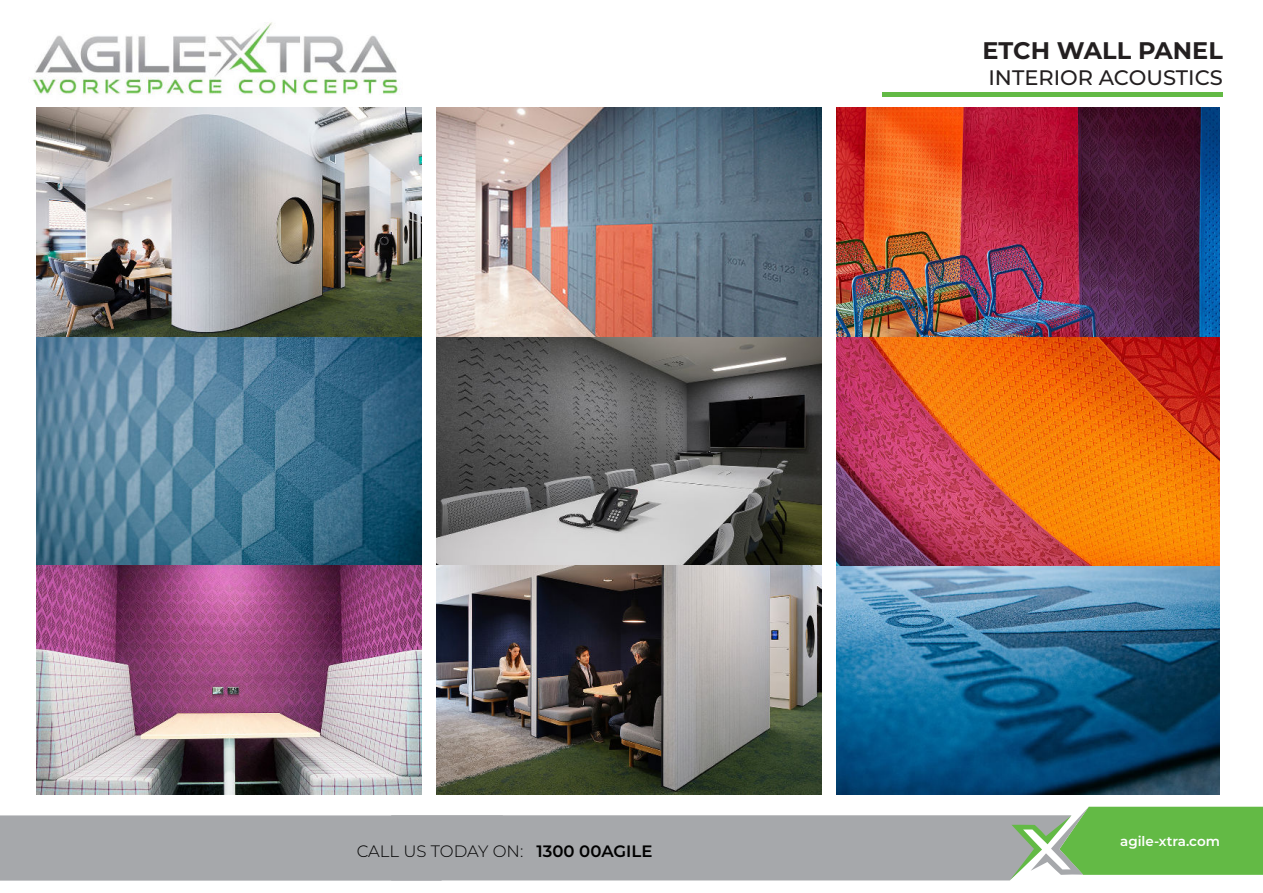
<style>
.page{position:relative;width:1263px;height:893px;background:#fff}
.page>*{position:absolute;margin:0;border:0;box-sizing:border-box;transform-origin:0 0}
.t1{font:700 24px "Montserrat";color:#231f20}
.t2{font:500 21px "Montserrat";color:#231f20}
.t3{font:300 16.5px "Montserrat";color:#000}
.t4{font:600 13.5px "Montserrat";color:#fff}
.s1{font-weight:600}
</style>
<div class="page">
<img style="left:32px;top:22px;width:390px;height:107px">
<img style="left:836px;top:107px;width:383px;height:687px">
<img style="left:36px;top:107px;width:385px;height:687px">
<img style="left:436px;top:107px;width:385px;height:687px">
<div style="left:882px;top:92px;width:340px;height:5px;background:#63ba45"></div>
<svg style="left:0;top:807px;width:1263px;height:74px;background:#a7b5a7"></svg>
<p class="t3" style="left:357px;top:844px;width:297px">CALL US TODAY ON: <span class="s1">1300 00AGILE</span></p>
<h1 class="t1" style="left:982px;top:37px;width:242px">ETCH WALL PANEL</h1>
<p class="t2" style="left:988px;top:69px;width:236px">INTERIOR ACOUSTICS</p>
<p class="t4" style="left:1120px;top:836px;width:101px">agile-xtra.com</p>
</div>
